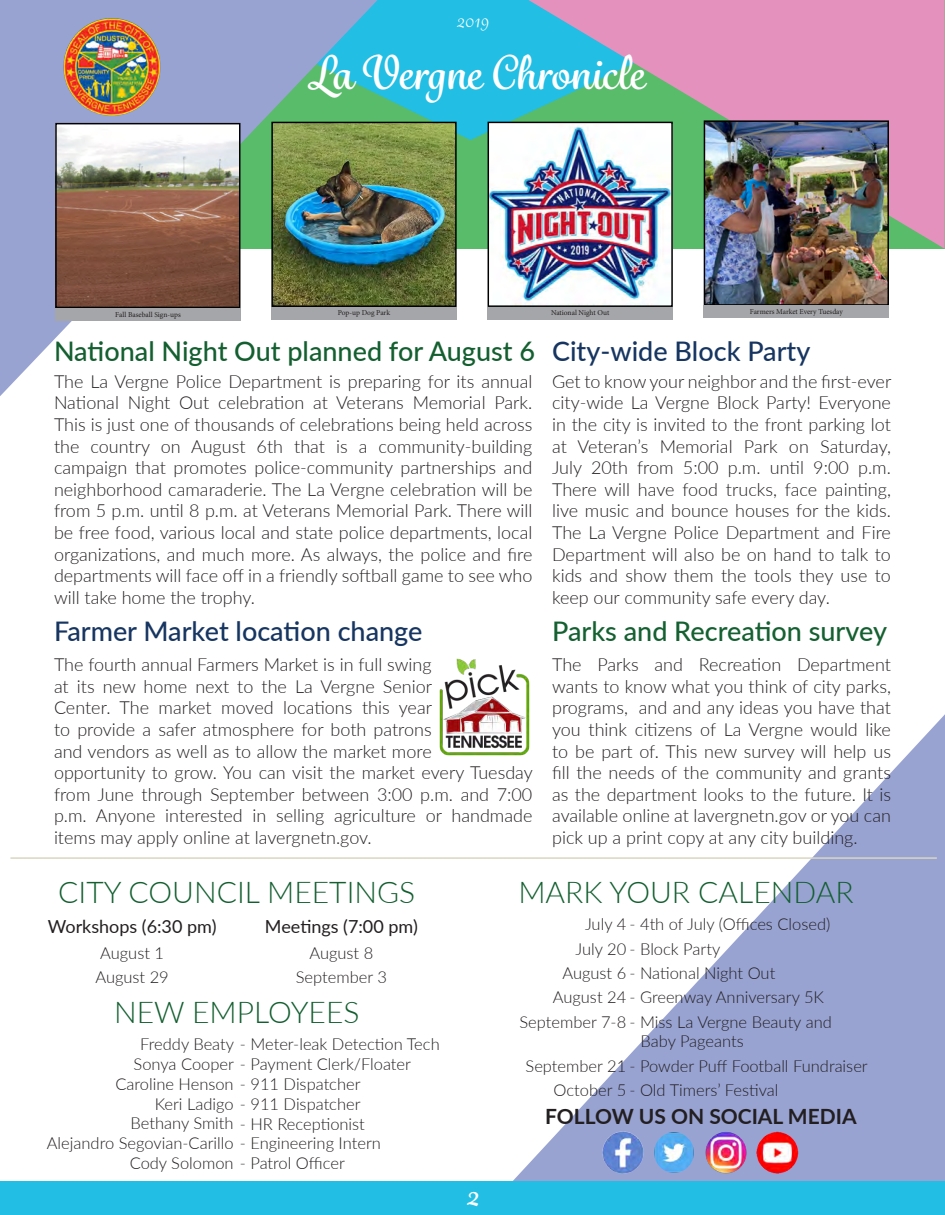
<style>
.page{position:relative;width:945px;height:1215px;background:#fff}
.page>*{position:absolute;margin:0;border:0;box-sizing:border-box;transform-origin:0 0}
.t1{font:700 45px "Grafolita Script";color:#fff}
.t2{font:300 30px "Lato";color:#135f30}
.t3{font:500 27px "Lato";color:#163561}
.t4{font:500 27px "Lato";color:#135f30}
.t5{font:500 27px "Lato";color:#146031}
.t6{font:700 27px "Grafolita Script";color:#fff}
.t7{font:700 21px "Lato";color:#231f20}
.t8{font:300 18px/21.6px "Lato";color:#231f20;text-align:justify}
.t9{font:18px "Lato";color:#231f20}
.t10{font:18px "Grafolita Script";color:#fff}
.t11{font:300 16.5px "Lato";color:#231f20}
.t12{font:7.5px "Minion Pro";letter-spacing:-.005em;color:#231f20}
</style>
<div class="page">
<svg style="left:513px;top:714px;width:432px;height:467px;fill:#98a3d2"></svg>
<div style="left:0;top:1181px;width:945px;height:34px;background:#22bee4"></div>
<div style="left:378px;top:0;width:150px;height:142px;background:#22bee4"></div>
<svg style="left:0;top:0;width:378px;height:396px;fill:#98a3d2"></svg>
<svg style="left:528px;top:0;width:417px;height:249px;background:#b79db1"></svg>
<hr style="left:10px;top:857px;width:927px;height:2px;background:#dad6c1">
<img style="left:601px;top:1131px;width:43px;height:43px">
<img style="left:653px;top:1131px;width:43px;height:43px">
<img style="left:704px;top:1131px;width:43px;height:43px">
<img style="left:756px;top:1131px;width:43px;height:44px">
<img style="left:62px;top:17px;width:99px;height:99px">
<img style="left:58px;top:126px;width:179px;height:179px">
<div style="left:55px;top:123px;width:185px;height:185px;border:2px solid #000"></div>
<img style="left:274px;top:125px;width:180px;height:179px">
<div style="left:271px;top:122px;width:186px;height:185px;border:2px solid #000"></div>
<div style="left:55px;top:308px;width:185px;height:13px;background:#a5a6aa"></div>
<div style="left:271px;top:307px;width:186px;height:12px;background:#a5a6aa"></div>
<img style="left:491px;top:125px;width:179px;height:179px">
<div style="left:488px;top:122px;width:185px;height:185px;border:2px solid #000"></div>
<img style="left:707px;top:123px;width:179px;height:180px">
<div style="left:704px;top:120px;width:185px;height:186px;border:2px solid #000"></div>
<div style="left:488px;top:307px;width:185px;height:12px;background:#a5a6aa"></div>
<div style="left:704px;top:306px;width:185px;height:12px;background:#a5a6aa"></div>
<img style="left:439px;top:658px;width:91px;height:99px">
<p class="t10" style="left:456px;top:10px;width:34px">2019</p>
<p class="t1" style="left:307px;top:43px;width:338px">La Vergne Chronicle</p>
<p class="t12" style="left:115px;top:309px;width:67px">Fall Baseball Sign-ups</p>
<p class="t12" style="left:338px;top:308px;width:54px">Pop-up Dog Park</p>
<p class="t12" style="left:551px;top:308px;width:60px">National Night Out</p>
<p class="t12" style="left:750px;top:307px;width:95px">Farmers Market Every Tuesday</p>
<p class="t4" style="left:54px;top:331px;width:483px">National Night Out planned for August 6</p>
<p class="t3" style="left:552px;top:331px;width:260px">City-wide Block Party</p>
<p class="t8" style="left:54px;top:370px;width:480px">The La Vergne Police Department is preparing for its annual National Night Out celebration at Veterans Memorial Park.<br>This is just one of thousands of celebrations being held across the country on August 6th that is a community-building campaign that promotes police-community partnerships and neighborhood camaraderie. The La Vergne celebration will be from 5 p.m. until 8 p.m. at Veterans Memorial Park. There will be free food, various local and state police departments, local organizations, and much more. As always, the police and fire departments will face off in a friendly softball game to see who will take home the trophy.</p>
<p class="t8" style="left:552px;top:370px;width:341px">Get to know your neighbor and the first-ever city-wide La Vergne Block Party! Everyone in the city is invited to the front parking lot at Veteran’s Memorial Park on Saturday, July 20th from 5:00 p.m. until 9:00 p.m.<br>There will have food trucks, face painting, live music and bounce houses for the kids.<br>The La Vergne Police Department and Fire Department will also be on hand to talk to kids and show them the tools they use to keep our community safe every day.</p>
<p class="t3" style="left:54px;top:612px;width:370px">Farmer Market location change</p>
<p class="t5" style="left:552px;top:612px;width:337px">Parks and Recreation survey</p>
<p class="t8" style="left:54px;top:653px;width:480px;text-align:left">The fourth annual Farmers Market is in full swing<br>at its new home next to the La Vergne Senior<br>Center. The market moved locations this year<br>to provide a safer atmosphere for both patrons<br>and vendors as well as to allow the market more<br>opportunity to grow. You can visit the market every Tuesday from June through September between 3:00 p.m. and 7:00 p.m. Anyone interested in selling agriculture or handmade items may apply online at lavergnetn.gov.</p>
<p class="t8" style="left:552px;top:653px;width:340px">The Parks and Recreation Department wants to know what you think of city parks, programs, and and any ideas you have that you think citizens of La Vergne would like to be part of. This new survey will help us fill the needs of the community and grants as the department looks to the future. It is available online at lavergnetn.gov or you can pick up a print copy at any city building.</p>
<p class="t2" style="left:58px;top:871px;width:358px">CITY COUNCIL MEETINGS</p>
<p class="t2" style="left:518px;top:871px;width:337px">MARK YOUR CALENDAR</p>
<p class="t9" style="left:48px;top:913px;width:170px">Workshops (6:30 pm)</p>
<p class="t9" style="left:265px;top:913px;width:154px">Meetings (7:00 pm)</p>
<p class="t11" style="left:100px;top:942px;width:65px">August 1</p>
<p class="t11" style="left:95px;top:966px;width:75px">August 29</p>
<p class="t11" style="left:309px;top:942px;width:65px">August 8</p>
<p class="t11" style="left:296px;top:966px;width:93px">September 3</p>
<p class="t2" style="left:114px;top:992px;width:247px">NEW EMPLOYEES</p>
<p class="t11" style="left:140px;top:1033px;width:301px">Freddy Beaty - Meter-leak Detection Tech</p>
<p class="t11" style="left:134px;top:1053px;width:279px">Sonya Cooper - Payment Clerk/Floater</p>
<p class="t11" style="left:115px;top:1072px;width:247px">Caroline Henson - 911 Dispatcher</p>
<p class="t11" style="left:155px;top:1092px;width:207px">Keri Ladigo - 911 Dispatcher</p>
<p class="t11" style="left:131px;top:1112px;width:236px">Bethany Smith - HR Receptionist</p>
<p class="t11" style="left:47px;top:1132px;width:336px">Alejandro Segovian-Carillo - Engineering Intern</p>
<p class="t11" style="left:130px;top:1152px;width:217px">Cody Solomon - Patrol Officer</p>
<p class="t6" style="left:466px;top:1177px;width:14px">2</p>
<p class="t11" style="left:585px;top:913px;width:247px">July 4 - 4th of July (Offices Closed)</p>
<p class="t11" style="left:575px;top:937px;width:146px">July 20 - Block Party</p>
<p class="t11" style="left:562px;top:962px;width:214px">August 6 - National Night Out</p>
<p class="t11" style="left:553px;top:986px;width:273px">August 24 - Greenway Anniversary 5K</p>
<p class="t11" style="left:520px;top:1010px;width:314px">September 7-8 - Miss La Vergne Beauty and</p>
<p class="t11" style="left:526px;top:1054px;width:344px">September 21 - Powder Puff Football Fundraiser</p>
<p class="t11" style="left:554px;top:1079px;width:227px">October 5 - Old Timers’ Festival</p>
<p class="t11" style="left:641px;top:1030px;width:105px">Baby Pageants</p>
<p class="t7" style="left:545px;top:1101px;width:313px">FOLLOW US ON SOCIAL MEDIA</p>
</div>
